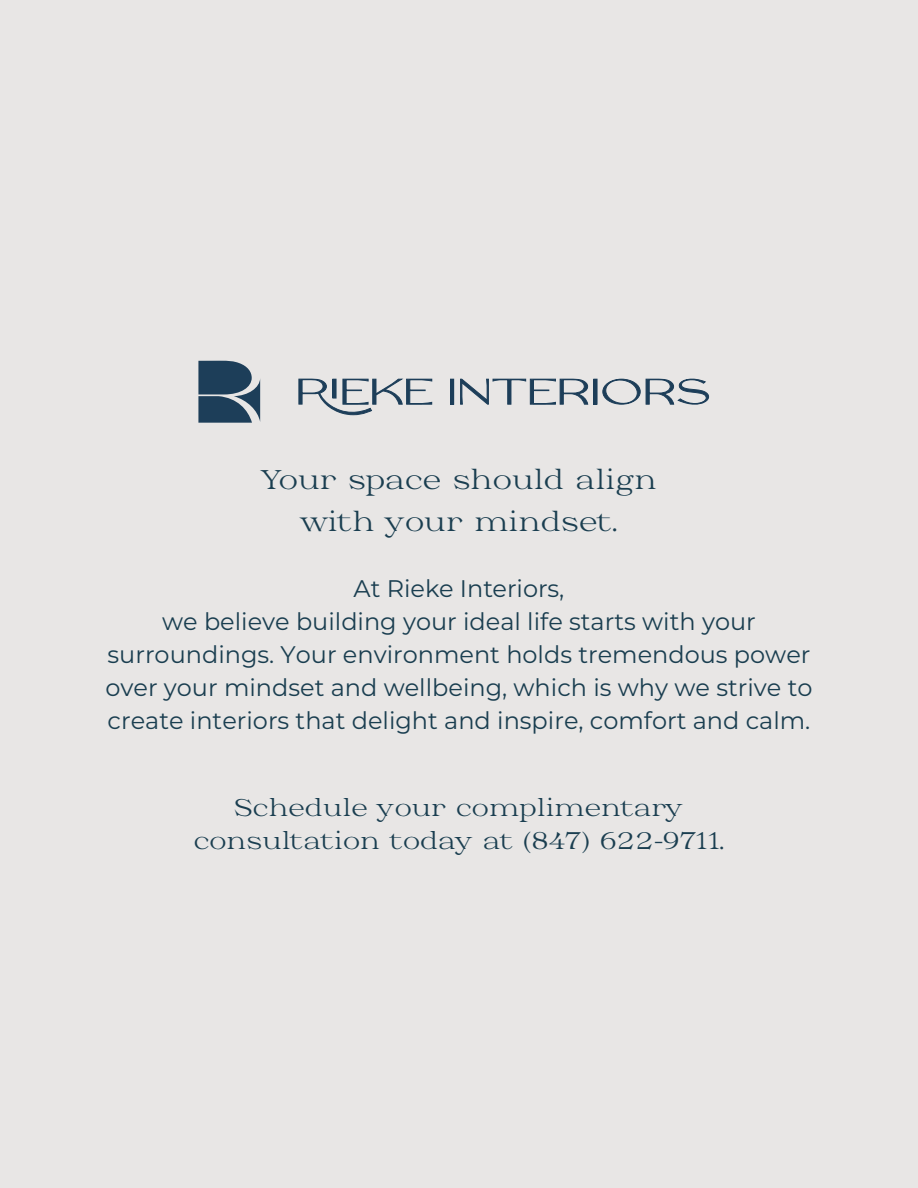
<style>
.page{position:relative;width:918px;height:1188px;background:#e8e6e5}
.page>*{position:absolute;margin:0;border:0;box-sizing:border-box;transform-origin:0 0}
.t1{font:27px "Messapia";color:#1a3e50}
.t2{font:24px/33px "Montserrat";color:#1a3e50;text-align:center}
.t3{font:24px "Messapia";color:#1a3e50}
</style>
<div class="page">
<svg style="left:298px;top:379px;width:134px;height:37px"></svg>
<div style="left:450px;top:379px;width:4px;height:25px;border:1px solid #1d3e59"></div>
<svg style="left:460px;top:379px;width:128px;height:26px"></svg>
<div style="left:594px;top:379px;width:3px;height:25px;border:1px solid #1d3e59"></div>
<svg style="left:602px;top:378px;width:108px;height:27px"></svg>
<svg style="left:198px;top:361px;width:62px;height:62px"></svg>
<p class="t1" style="left:261px;top:463px;width:397px">Your space should align</p>
<p class="t1" style="left:300px;top:505px;width:319px">with your mindset.</p>
<p class="t2" style="left:354px;top:571px;width:212px">At Rieke Interiors,</p>
<p class="t2" style="left:105px;top:604px;width:709px">we believe building your ideal life starts with your surroundings. Your environment holds tremendous power over your mindset and wellbeing, which is why we strive to create interiors that delight and inspire, comfort and calm.</p>
<p class="t3" style="left:235px;top:793px;width:450px">Schedule your complimentary</p>
<p class="t3" style="left:194px;top:826px;width:532px">consultation today at (847) 622-9711.</p>
</div>
